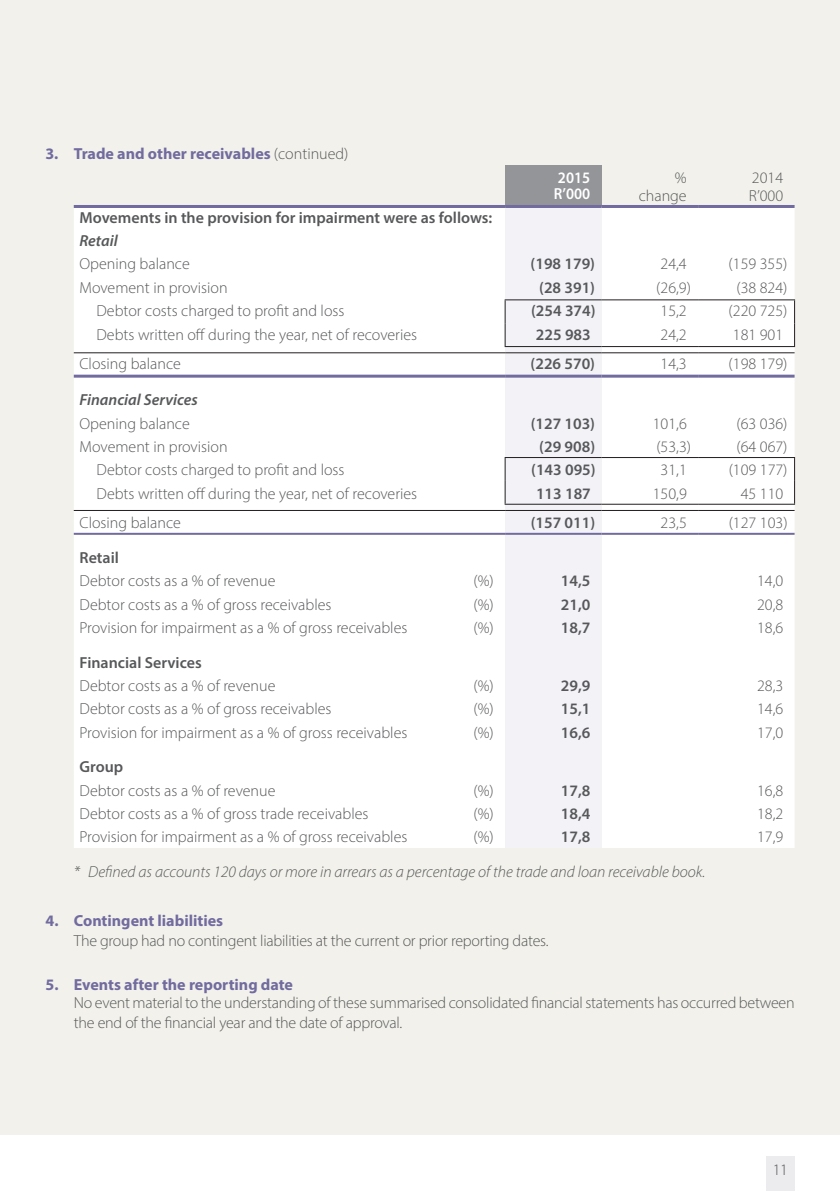
<style>
.page{position:relative;width:840px;height:1191px;background:#fff}
.page>*{position:absolute;margin:0;border:0;box-sizing:border-box;transform-origin:0 0}
.t1{font:300 16px/18px "Myriad Pro";color:#57585a}
.t2{font:600 16px "Myriad Pro";color:#57585a}
.t3{font:700 16px "Myriad Pro";color:#716b9f}
.t4{font:italic 300 16px "Myriad Pro";color:#57585a}
.t5{font:italic 600 16px "Myriad Pro";color:#57585a}
.t6{font:600 16px/16.4px "Myriad Pro";color:#fff;scale:.94 1}
.s1{font-weight:300;color:#57585a}
</style>
<div class="page">
<div style="left:765px;top:1157px;width:29px;height:34px;background:#ececee"></div>
<div style="left:0;top:0;width:839px;height:1134px;background:#f2f1eb"></div>
<div style="left:505px;top:165px;width:96px;height:41px;background:#939598"></div>
<div style="left:74px;top:208px;width:720px;height:640px;background:#fff"></div>
<div style="left:505px;top:208px;width:96px;height:640px;background:#f2f2f7"></div>
<hr style="left:504px;top:457px;width:97px;height:1px;background:#231f20">
<hr style="left:601px;top:457px;width:96px;height:1px;background:#231f20">
<hr style="left:697px;top:457px;width:97px;height:1px;background:#231f20">
<svg style="left:504px;top:458px;width:1px;height:46px"></svg>
<svg style="left:793px;top:458px;width:1px;height:46px"></svg>
<hr style="left:504px;top:504px;width:97px;height:1px;background:#231f20">
<hr style="left:601px;top:504px;width:96px;height:1px;background:#231f20">
<hr style="left:697px;top:504px;width:97px;height:1px;background:#231f20">
<hr style="left:74px;top:510px;width:431px;height:1px;background:#231f20">
<hr style="left:505px;top:510px;width:96px;height:1px;background:#231f20">
<hr style="left:601px;top:510px;width:96px;height:1px;background:#231f20">
<hr style="left:697px;top:510px;width:97px;height:1px;background:#231f20">
<hr style="left:74px;top:533px;width:431px;height:2px;background:#716b9f">
<hr style="left:505px;top:533px;width:96px;height:2px;background:#716b9f">
<hr style="left:601px;top:533px;width:96px;height:2px;background:#716b9f">
<hr style="left:697px;top:533px;width:97px;height:2px;background:#716b9f">
<hr style="left:74px;top:205px;width:431px;height:3px;background:#716b9f">
<hr style="left:505px;top:205px;width:96px;height:3px;background:#716b9f">
<hr style="left:601px;top:205px;width:96px;height:3px;background:#716b9f">
<hr style="left:697px;top:205px;width:97px;height:3px;background:#716b9f">
<hr style="left:74px;top:352px;width:431px;height:1px;background:#231f20">
<hr style="left:505px;top:352px;width:96px;height:1px;background:#231f20">
<hr style="left:601px;top:352px;width:96px;height:1px;background:#231f20">
<hr style="left:697px;top:352px;width:97px;height:1px;background:#231f20">
<hr style="left:74px;top:375px;width:431px;height:3px;background:#716b9f">
<hr style="left:505px;top:375px;width:96px;height:3px;background:#716b9f">
<hr style="left:601px;top:375px;width:96px;height:3px;background:#716b9f">
<hr style="left:697px;top:375px;width:97px;height:3px;background:#716b9f">
<hr style="left:504px;top:299px;width:97px;height:1px;background:#231f20">
<hr style="left:601px;top:299px;width:96px;height:1px;background:#231f20">
<hr style="left:697px;top:299px;width:97px;height:1px;background:#231f20">
<svg style="left:504px;top:300px;width:1px;height:46px"></svg>
<svg style="left:793px;top:300px;width:1px;height:46px"></svg>
<hr style="left:504px;top:346px;width:97px;height:1px;background:#231f20">
<hr style="left:601px;top:346px;width:96px;height:1px;background:#231f20">
<hr style="left:697px;top:346px;width:97px;height:1px;background:#231f20">
<p class="t3" style="left:45px;top:144px;width:304px">3. Trade and other receivables <span class="s1">(continued)</span></p>
<p class="t6" style="left:553px;top:169px;width:40px">2015<br>R’000</p>
<p class="t1" style="left:638px;top:168px;width:50px;text-align:right">% change</p>
<p class="t1" style="left:748px;top:168px;width:36px">2014<br>R’000</p>
<p class="t2" style="left:79px;top:207px;width:414px">Movements in the provision for impairment were as follows:</p>
<p class="t5" style="left:79px;top:230px;width:40px">Retail</p>
<p class="t1" style="left:79px;top:255px;width:112px">Opening balance</p>
<p class="t2" style="left:530px;top:254px;width:66px">(198 179)</p>
<p class="t1" style="left:660px;top:255px;width:28px">24,4</p>
<p class="t1" style="left:728px;top:255px;width:60px">(159 355)</p>
<p class="t1" style="left:79px;top:278px;width:149px">Movement in provision</p>
<p class="t2" style="left:539px;top:277px;width:57px">(28 391)</p>
<p class="t1" style="left:656px;top:278px;width:36px">(26,9)</p>
<p class="t1" style="left:736px;top:278px;width:53px">(38 824)</p>
<p class="t1" style="left:96px;top:302px;width:249px">Debtor costs charged to profit and loss</p>
<p class="t2" style="left:531px;top:300px;width:66px">(254 374)</p>
<p class="t1" style="left:660px;top:302px;width:28px">15,2</p>
<p class="t1" style="left:728px;top:302px;width:60px">(220 725)</p>
<p class="t1" style="left:96px;top:325px;width:322px">Debts written off during the year, net of recoveries</p>
<p class="t2" style="left:535px;top:324px;width:56px">225 983</p>
<p class="t1" style="left:660px;top:325px;width:28px">24,2</p>
<p class="t1" style="left:732px;top:325px;width:52px">181 901</p>
<p class="t1" style="left:79px;top:354px;width:103px">Closing balance</p>
<p class="t2" style="left:530px;top:353px;width:66px">(226 570)</p>
<p class="t1" style="left:660px;top:354px;width:28px">14,3</p>
<p class="t1" style="left:728px;top:354px;width:60px">(198 179)</p>
<p class="t5" style="left:79px;top:389px;width:120px">Financial Services</p>
<p class="t1" style="left:79px;top:414px;width:112px">Opening balance</p>
<p class="t2" style="left:530px;top:413px;width:66px">(127 103)</p>
<p class="t1" style="left:652px;top:414px;width:36px">101,6</p>
<p class="t1" style="left:736px;top:414px;width:53px">(63 036)</p>
<p class="t1" style="left:79px;top:437px;width:149px">Movement in provision</p>
<p class="t2" style="left:539px;top:436px;width:57px">(29 908)</p>
<p class="t1" style="left:656px;top:437px;width:36px">(53,3)</p>
<p class="t1" style="left:736px;top:437px;width:53px">(64 067)</p>
<p class="t1" style="left:96px;top:461px;width:249px">Debtor costs charged to profit and loss</p>
<p class="t2" style="left:531px;top:460px;width:66px">(143 095)</p>
<p class="t1" style="left:660px;top:461px;width:28px">31,1</p>
<p class="t1" style="left:728px;top:461px;width:60px">(109 177)</p>
<p class="t1" style="left:96px;top:484px;width:322px">Debts written off during the year, net of recoveries</p>
<p class="t2" style="left:535px;top:483px;width:56px">113 187</p>
<p class="t1" style="left:652px;top:484px;width:36px">150,9</p>
<p class="t1" style="left:740px;top:484px;width:44px">45 110</p>
<p class="t1" style="left:79px;top:514px;width:103px">Closing balance</p>
<p class="t2" style="left:530px;top:512px;width:66px">(157 011)</p>
<p class="t1" style="left:660px;top:514px;width:28px">23,5</p>
<p class="t1" style="left:728px;top:514px;width:60px">(127 103)</p>
<p class="t2" style="left:79px;top:547px;width:41px">Retail</p>
<p class="t1" style="left:79px;top:572px;width:197px">Debtor costs as a % of revenue</p>
<p class="t1" style="left:473px;top:572px;width:22px">(%)</p>
<p class="t2" style="left:560px;top:570px;width:31px">14,5</p>
<p class="t1" style="left:756px;top:572px;width:28px">14,0</p>
<p class="t1" style="left:79px;top:595px;width:253px">Debtor costs as a % of gross receivables</p>
<p class="t1" style="left:473px;top:595px;width:22px">(%)</p>
<p class="t2" style="left:560px;top:594px;width:31px">21,0</p>
<p class="t1" style="left:756px;top:595px;width:28px">20,8</p>
<p class="t1" style="left:79px;top:618px;width:329px">Provision for impairment as a % of gross receivables</p>
<p class="t1" style="left:473px;top:618px;width:22px">(%)</p>
<p class="t2" style="left:560px;top:617px;width:31px">18,7</p>
<p class="t1" style="left:756px;top:618px;width:28px">18,6</p>
<p class="t2" style="left:79px;top:652px;width:124px">Financial Services</p>
<p class="t1" style="left:79px;top:676px;width:197px">Debtor costs as a % of revenue</p>
<p class="t1" style="left:473px;top:676px;width:22px">(%)</p>
<p class="t2" style="left:560px;top:675px;width:31px">29,9</p>
<p class="t1" style="left:756px;top:676px;width:28px">28,3</p>
<p class="t1" style="left:79px;top:700px;width:253px">Debtor costs as a % of gross receivables</p>
<p class="t1" style="left:473px;top:700px;width:22px">(%)</p>
<p class="t2" style="left:560px;top:699px;width:31px">15,1</p>
<p class="t1" style="left:756px;top:700px;width:28px">14,6</p>
<p class="t1" style="left:79px;top:723px;width:329px">Provision for impairment as a % of gross receivables</p>
<p class="t1" style="left:473px;top:723px;width:22px">(%)</p>
<p class="t2" style="left:560px;top:722px;width:31px">16,6</p>
<p class="t1" style="left:756px;top:723px;width:28px">17,0</p>
<p class="t2" style="left:79px;top:757px;width:45px">Group</p>
<p class="t1" style="left:79px;top:781px;width:197px">Debtor costs as a % of revenue</p>
<p class="t1" style="left:473px;top:781px;width:22px">(%)</p>
<p class="t2" style="left:560px;top:780px;width:31px">17,8</p>
<p class="t1" style="left:756px;top:781px;width:28px">16,8</p>
<p class="t1" style="left:79px;top:804px;width:290px">Debtor costs as a % of gross trade receivables</p>
<p class="t1" style="left:473px;top:804px;width:22px">(%)</p>
<p class="t2" style="left:560px;top:803px;width:31px">18,4</p>
<p class="t1" style="left:756px;top:804px;width:28px">18,2</p>
<p class="t1" style="left:79px;top:828px;width:329px">Provision for impairment as a % of gross receivables</p>
<p class="t1" style="left:473px;top:828px;width:22px">(%)</p>
<p class="t2" style="left:560px;top:827px;width:31px">17,8</p>
<p class="t1" style="left:756px;top:828px;width:28px">17,9</p>
<p class="t4" style="left:74px;top:862px;width:632px">* Defined as accounts 120 days or more in arrears as a percentage of the trade and loan receivable book.</p>
<p class="t3" style="left:45px;top:910px;width:179px">4. Contingent liabilities</p>
<p class="t1" style="left:74px;top:931px;width:476px">The group had no contingent liabilities at the current or prior reporting dates.</p>
<p class="t3" style="left:45px;top:974px;width:249px">5. Events after the reporting date</p>
<p class="t1" style="left:74px;top:992px;width:722px;line-height:20px">No event material to the understanding of these summarised consolidated financial statements has occurred between the end of the financial year and the date of approval.</p>
<p class="t1" style="left:772px;top:1160px;width:17px">11</p>
</div>
